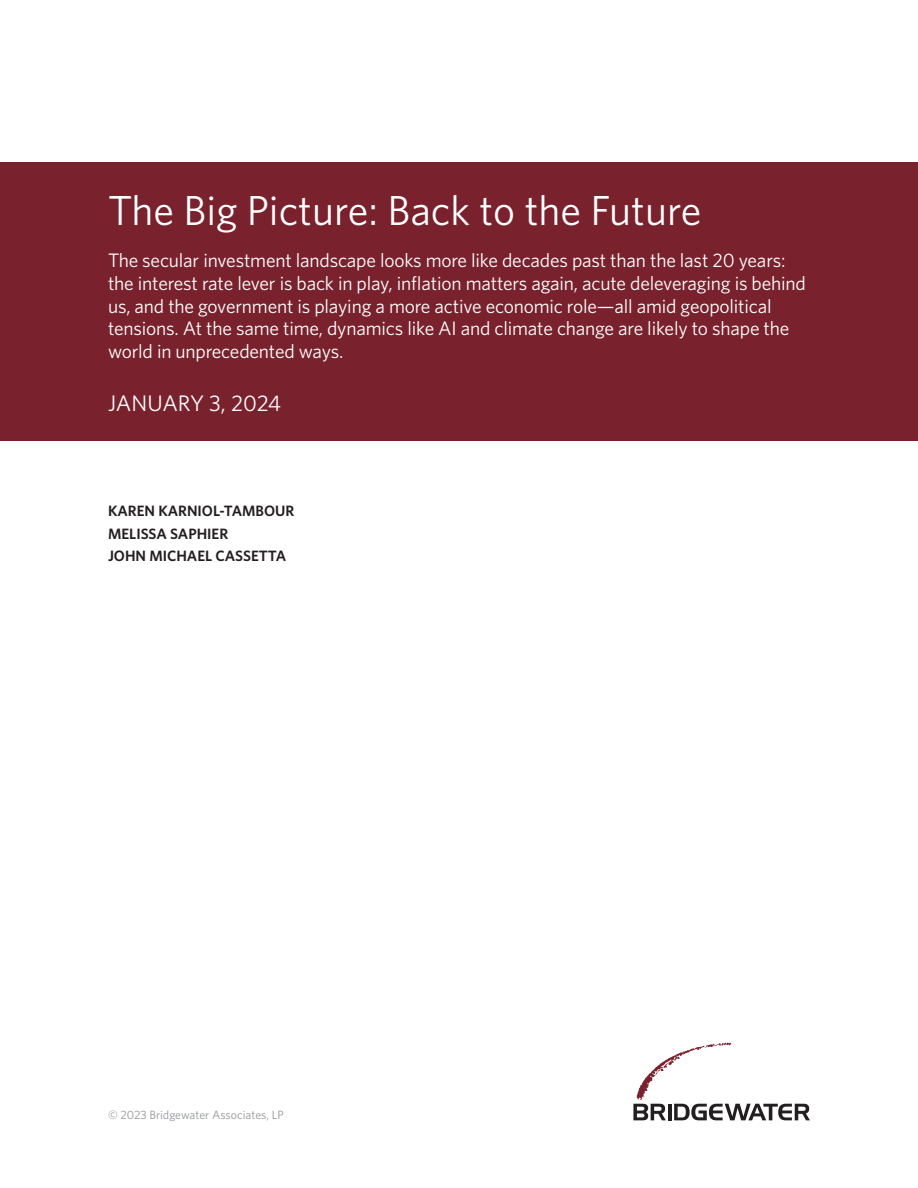
<style>
.page{position:relative;width:918px;height:1188px;background:#fff}
.page>*{position:absolute;margin:0;border:0;box-sizing:border-box;transform-origin:0 0}
.t1{font:42px "Whitney";color:#fff}
.t2{font:22.5px "Whitney";letter-spacing:-.01em;color:#fff}
.t3{font:19.5px/22.5px "Whitney";letter-spacing:-.01em;color:#fff}
.t4{font:600 15px/22.5px "Whitney";color:#231f20}
.t5{font:12px "Whitney";color:#939598}
</style>
<div class="page">
<div style="left:0;top:162px;width:918px;height:279px;background:#79222e"></div>
<svg style="left:633px;top:1043px;width:177px;height:77px"></svg>
<h1 class="t1" style="left:108px;top:182px;width:595px">The Big Picture: Back to the Future</h1>
<p class="t3" style="left:108px;top:249px;width:699px">The secular investment landscape looks more like decades past than the last 20 years: the interest rate lever is back in play, inflation matters again, acute deleveraging is behind us, and the government is playing a more active economic role—all amid geopolitical tensions. At the same time, dynamics like AI and climate change are likely to shape the world in unprecedented ways.</p>
<p class="t2" style="left:108px;top:389px;width:175px">JANUARY 3, 2024</p>
<p class="t4" style="left:108px;top:499px;width:188px">KAREN KARNIOL-TAMBOUR<br>MELISSA SAPHIER<br>JOHN MICHAEL CASSETTA</p>
<p class="t5" style="left:108px;top:1107px;width:177px">© 2023 Bridgewater Associates, LP</p>
</div>
